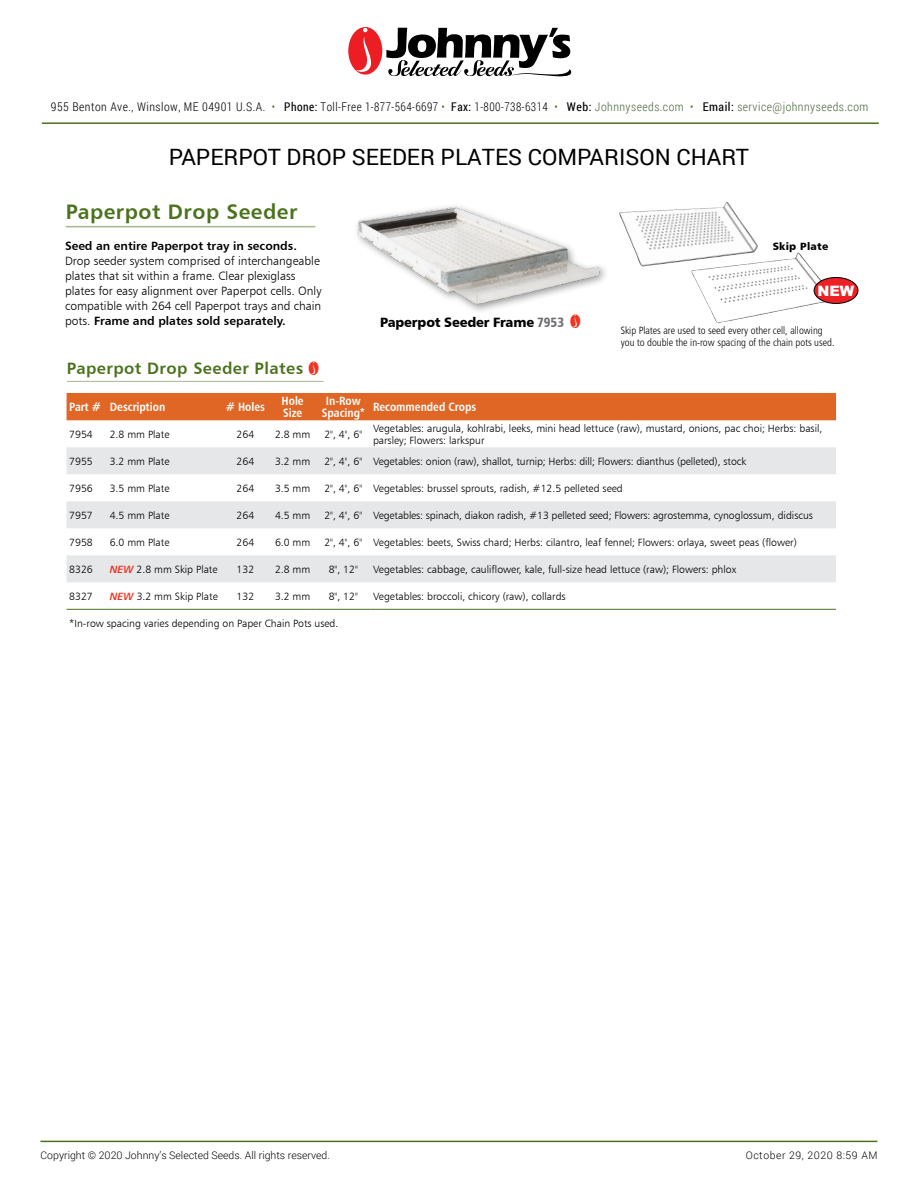
<style>
.page{position:relative;width:918px;height:1188px;background:#fff}
.page>*{position:absolute;margin:0;border:0;box-sizing:border-box;transform-origin:0 0}
.t1{font:22.5px "Roboto";color:#000}
.Sub_Cat_1{font:21px "Humanist 777 BT Bold B";letter-spacing:.025em;color:#4b721d}
.Sub_2{font:16.5px "Humanist 777 BT Bold B";letter-spacing:.025em;color:#4b721d}
.t2{font:900 14.4px "Arial";color:#fff}
.Product_Name{font:13.5px "Humanist 777 BT Black B";letter-spacing:-.01em;color:#000}
.Product_Description{font:12px/15px "Humanist 777 BT Light B";color:#000}
.t3{font:300 12px "Roboto Condensed";letter-spacing:.04em;color:#000}
.t4{font:12px/12px "Humanist 777 BT Bold Condensed B";color:#fff}
.t5{font:10.5px/12px "Humanist 777 BT Light B";color:#000}
.t6{font:10.5px/12px "Humanist 777 BT Light Condensed B";color:#000}
.t7{font:300 10.5px "Roboto";color:#000}
.t8{font:300 10.5px "Roboto";letter-spacing:.05em;color:#000}
.Caption-Image{font:10.5px "Humanist 777 BT Black B";letter-spacing:.02em;color:#000}
.s1{color:#4b721d}
.s2{font-weight:400}
.s3{color:#506b43}
.s4{font-family:"Humanist 777 BT Bold B"}
.s5{font-family:"Humanist 777 BT Black Condensed B";color:#6d6e71}
.s6{font-family:"Humanist 777 BT Bold Italic B";color:#ee3524}
</style>
<div class="page">
<svg style="left:386px;top:28px;width:185px;height:48px"></svg>
<div style="left:348px;top:27px;width:34px;height:48px;background:#ed1d24;border-radius:50%"></div>
<svg style="left:355px;top:28px;width:17px;height:44px"></svg>
<hr style="left:42px;top:122px;width:837px;height:2px;background:#4b721d">
<hr style="left:40px;top:1141px;width:837px;height:1px;background:#4b721d">
<div style="left:67px;top:393px;width:769px;height:27px;background:#e06625"></div>
<svg style="left:67px;top:447px;width:769px;height:135px;fill:#e6e7e8"></svg>
<hr style="left:67px;top:609px;width:40px;height:1px;background:#4b721d">
<hr style="left:107px;top:609px;width:115px;height:1px;background:#4b721d">
<hr style="left:222px;top:609px;width:47px;height:1px;background:#4b721d">
<hr style="left:269px;top:609px;width:47px;height:1px;background:#4b721d">
<hr style="left:316px;top:609px;width:54px;height:1px;background:#4b721d">
<hr style="left:370px;top:609px;width:466px;height:1px;background:#4b721d">
<hr style="left:67px;top:381px;width:256px;height:1px;background:#a5b88e">
<img style="left:356px;top:206px;width:250px;height:103px">
<hr style="left:66px;top:226px;width:249px;height:1px;background:#a5b88e">
<img style="left:619px;top:202px;width:139px;height:65px">
<img style="left:691px;top:253px;width:139px;height:71px">
<div style="left:814px;top:277px;width:44px;height:26px;background:#ed2125;border-radius:50%"></div>
<div style="left:814px;top:277px;width:44px;height:27px;border:1px solid #000;border-radius:50%"></div>
<p class="t3" style="left:51px;top:99px;width:819px">955 Benton Ave., Winslow, ME 04901 U.S.A. <span class="s1">•</span> <span class="s2">Phone:</span> Toll-Free 1-877-564-6697 <span class="s1">•</span> <span class="s2">Fax:</span> 1-800-738-6314 <span class="s1">•</span> <span class="s2">Web:</span> <span class="s3">Johnnyseeds.com</span> <span class="s1">•</span> <span class="s2">Email:</span> <span class="s3">service@johnnyseeds.com</span></p>
<p class="t1" style="left:169px;top:141px;width:582px">PAPERPOT DROP SEEDER PLATES COMPARISON CHART</p>
<p class="Sub_Cat_1" style="left:66px;top:199px;width:233px">Paperpot Drop Seeder</p>
<p class="Product_Description" style="left:65px;top:238px;width:258px"><span class="s4">Seed an entire Paperpot tray in seconds.<br></span>Drop seeder system comprised of interchangeable plates that sit within a frame. Clear plexiglass plates for easy alignment over Paperpot cells. Only compatible with 264 cell Paperpot trays and chain pots. <span class="s4">Frame and plates sold separately.</span></p>
<p class="Sub_2" style="left:67px;top:358px;width:238px">Paperpot Drop Seeder Plates</p>
<p class="Product_Name" style="left:380px;top:313px;width:186px">Paperpot Seeder Frame <span class="s5">7953</span></p>
<p class="Caption-Image" style="left:773px;top:239px;width:57px">Skip Plate</p>
<p class="t2" style="left:817px;top:282px;width:38px">NEW</p>
<p class="t6" style="left:621px;top:324px;width:215px">Skip Plates are used to seed every other cell, allowing you to double the in-row spacing of the chain pots used.</p>
<p class="t4" style="left:69px;top:400px;width:33px">Part #</p>
<p class="t4" style="left:110px;top:400px;width:57px">Description</p>
<p class="t4" style="left:226px;top:400px;width:41px"># Holes</p>
<p class="t4" style="left:282px;top:394px;width:24px">Hole<br>Size</p>
<p class="t4" style="left:322px;top:394px;width:44px;text-align:center">In-Row<br>Spacing*</p>
<p class="t4" style="left:373px;top:400px;width:105px">Recommended Crops</p>
<p class="t5" style="left:69px;top:428px;width:25px">7954</p>
<p class="t5" style="left:110px;top:428px;width:61px">2.8 mm Plate</p>
<p class="t5" style="left:237px;top:428px;width:19px">264</p>
<p class="t5" style="left:275px;top:428px;width:37px">2.8 mm</p>
<p class="t5" style="left:324px;top:428px;width:39px">2", 4", 6"</p>
<p class="t5" style="left:373px;top:422px;width:451px">Vegetables: arugula, kohlrabi, leeks, mini head lettuce (raw), mustard, onions, pac choi; Herbs: basil, parsley; Flowers: larkspur</p>
<p class="t5" style="left:69px;top:455px;width:25px">7955</p>
<p class="t5" style="left:110px;top:455px;width:61px">3.2 mm Plate</p>
<p class="t5" style="left:237px;top:455px;width:19px">264</p>
<p class="t5" style="left:275px;top:455px;width:37px">3.2 mm</p>
<p class="t5" style="left:324px;top:455px;width:39px">2", 4", 6"</p>
<p class="t5" style="left:373px;top:455px;width:375px">Vegetables: onion (raw), shallot, turnip; Herbs: dill; Flowers: dianthus (pelleted), stock</p>
<p class="t5" style="left:69px;top:482px;width:25px">7956</p>
<p class="t5" style="left:110px;top:482px;width:61px">3.5 mm Plate</p>
<p class="t5" style="left:237px;top:482px;width:19px">264</p>
<p class="t5" style="left:275px;top:482px;width:37px">3.5 mm</p>
<p class="t5" style="left:324px;top:482px;width:39px">2", 4", 6"</p>
<p class="t5" style="left:373px;top:482px;width:251px">Vegetables: brussel sprouts, radish, #12.5 pelleted seed</p>
<p class="t5" style="left:69px;top:509px;width:25px">7957</p>
<p class="t5" style="left:110px;top:509px;width:61px">4.5 mm Plate</p>
<p class="t5" style="left:237px;top:509px;width:19px">264</p>
<p class="t5" style="left:275px;top:509px;width:37px">4.5 mm</p>
<p class="t5" style="left:324px;top:509px;width:39px">2", 4", 6"</p>
<p class="t5" style="left:373px;top:509px;width:442px">Vegetables: spinach, diakon radish, #13 pelleted seed; Flowers: agrostemma, cynoglossum, didiscus</p>
<p class="t5" style="left:69px;top:536px;width:25px">7958</p>
<p class="t5" style="left:110px;top:536px;width:61px">6.0 mm Plate</p>
<p class="t5" style="left:237px;top:536px;width:19px">264</p>
<p class="t5" style="left:275px;top:536px;width:37px">6.0 mm</p>
<p class="t5" style="left:324px;top:536px;width:39px">2", 4", 6"</p>
<p class="t5" style="left:373px;top:536px;width:425px">Vegetables: beets, Swiss chard; Herbs: cilantro, leaf fennel; Flowers: orlaya, sweet peas (flower)</p>
<p class="t5" style="left:69px;top:563px;width:25px">8326</p>
<p class="t5" style="left:110px;top:563px;width:109px"><span class="s6">NEW</span> 2.8 mm Skip Plate</p>
<p class="t5" style="left:237px;top:563px;width:19px">132</p>
<p class="t5" style="left:275px;top:563px;width:37px">2.8 mm</p>
<p class="t5" style="left:329px;top:563px;width:31px">8", 12"</p>
<p class="t5" style="left:373px;top:563px;width:365px">Vegetables: cabbage, cauliflower, kale, full-size head lettuce (raw); Flowers: phlox</p>
<p class="t5" style="left:69px;top:590px;width:25px">8327</p>
<p class="t5" style="left:110px;top:590px;width:110px"><span class="s6">NEW</span> 3.2 mm Skip Plate</p>
<p class="t5" style="left:237px;top:590px;width:19px">132</p>
<p class="t5" style="left:275px;top:590px;width:37px">3.2 mm</p>
<p class="t5" style="left:329px;top:590px;width:31px">8", 12"</p>
<p class="t5" style="left:373px;top:590px;width:194px">Vegetables: broccoli, chicory (raw), collards</p>
<p class="t5" style="left:69px;top:617px;width:271px">*In-row spacing varies depending on Paper Chain Pots used.</p>
<p class="t7" style="left:41px;top:1148px;width:291px">Copyright © 2020 Johnny’s Selected Seeds. All rights reserved.</p>
<p class="t8" style="left:746px;top:1148px;width:133px">October 29, 2020 8:59 AM</p>
</div>
